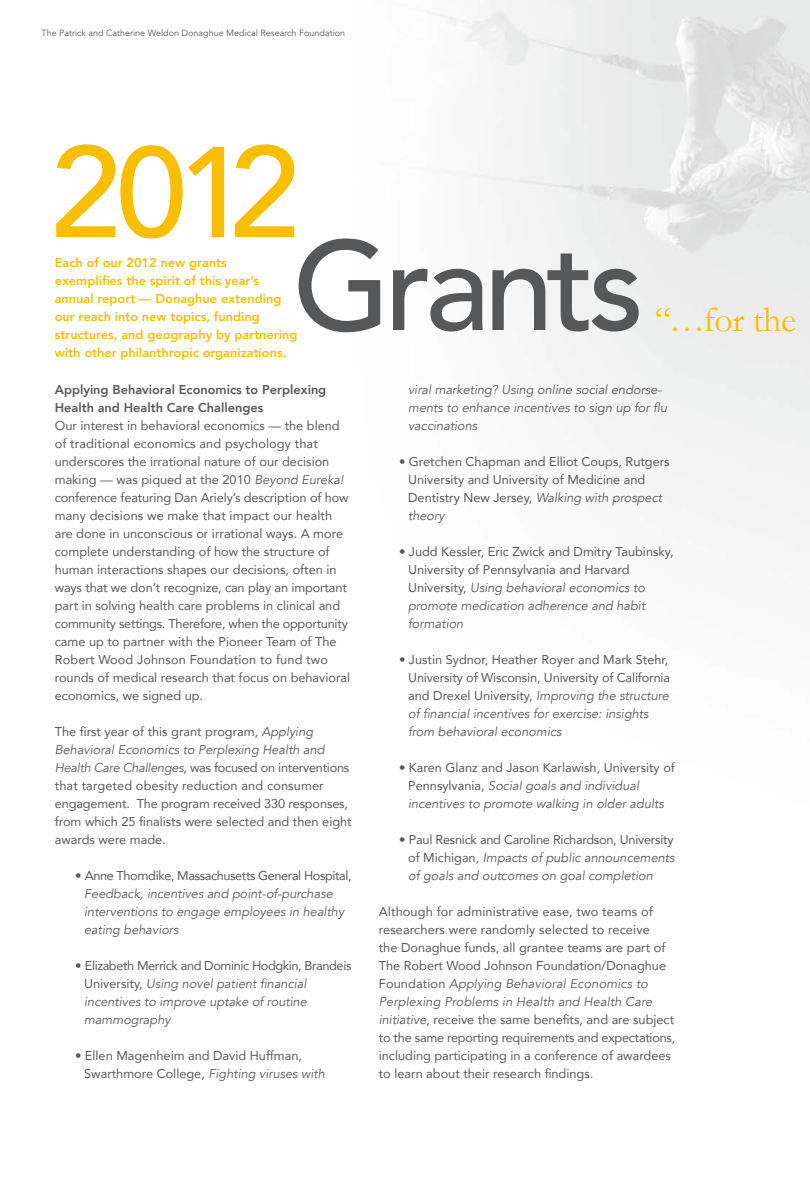
<style>
.page{position:relative;width:810px;height:1188px;background:#fff}
.page>*{position:absolute;margin:0;border:0;box-sizing:border-box;transform-origin:0 0}
.t1{font:500 127.5px "Avenir";color:#f9be00}
.t2{font:500 126px "Avenir";letter-spacing:-.05em;color:#555759}
.t3{font:36px "Garamond";letter-spacing:-.01em;color:#f9be00}
.t4{font:12.75px/18px "Avenir";color:#555759}
.t5{font:italic 12.75px/18px "Avenir";color:#555759}
.t6{font:800 12.75px/18px "Avenir";color:#f9be00}
.t7{font:800 12.75px/18px "Avenir";color:#555759}
.t8{font:12.75px "Avenir";letter-spacing:-.03em;color:#555759}
.t9{font:9px "Avenir";color:#555759}
.s1{font-style:italic}
.s2{font-style:normal}
</style>
<div class="page">
<p class="t9" style="left:42px;top:28px;width:305px">The Patrick and Catherine Weldon Donaghue Medical Research Foundation</p>
<h1 class="t1" style="left:50px;top:82px;width:251px">2012</h1>
<h2 class="t2" style="left:293px;top:177px;width:353px">Grants</h2>
<p class="t6" style="left:55px;top:253px;width:244px">Each of our 2012 new grants exemplifies the spirit of this year’s annual report — Donaghue extending our reach into new topics, funding structures, and geography by partnering with other philanthropic organizations.</p>
<h3 class="t3" style="left:655px;top:298px;width:143px">“…for the</h3>
<p class="t7" style="left:55px;top:380px;width:273px">Applying Behavioral Economics to Perplexing<br>Health and Health Care Challenges</p>
<p class="t4" style="left:55px;top:416px;width:297px">Our interest in behavioral economics — the blend of traditional economics and psychology that underscores the irrational nature of our decision making — was piqued at the 2010 <span class="s1">Beyond Eureka! </span>conference featuring Dan Ariely’s description of how many decisions we make that impact our health are done in unconscious or irrational ways. A more complete understanding of how the structure of human interactions shapes our decisions, often in ways that we don’t recognize, can play an important part in solving health care problems in clinical and community settings. Therefore, when the opportunity came up to partner with the Pioneer Team of The Robert Wood Johnson Foundation to fund two rounds of medical research that focus on behavioral economics, we signed up.</p>
<p class="t4" style="left:55px;top:722px;width:298px">The first year of this grant program, <span class="s1">Applying Behavioral Economics to Perplexing Health and Health Care Challenges</span>, was focused on interventions that targeted obesity reduction and consumer engagement. The program received 330 responses, from which 25 finalists were selected and then eight awards were made.</p>
<p class="t8" style="left:75px;top:865px;width:278px">• Anne Thorndike, Massachusetts General Hospital,</p>
<p class="t5" style="left:84px;top:885px;width:261px">Feedback, incentives and point-of-purchase interventions to engage employees in healthy eating behaviors</p>
<p class="t5" style="left:84px;top:957px;width:269px;text-indent:-9px"><span class="s2">• Elizabeth Merrick and Dominic Hodgkin, Brandeis University,</span> Using novel patient financial incentives to improve uptake of routine mammography</p>
<p class="t4" style="left:84px;top:1046px;width:242px;text-indent:-9px">• Ellen Magenheim and David Huffman,<br>Swarthmore College, <span class="s1">Fighting viruses with</span></p>
<p class="t5" style="left:408px;top:381px;width:261px">viral marketing? Using online social endorse&shy;ments to enhance incentives to sign up for flu vaccinations</p>
<p class="t4" style="left:408px;top:452px;width:263px;text-indent:-9px">• Gretchen Chapman and Elliot Coups, Rutgers University and University of Medicine and Dentistry New Jersey, <span class="s1">Walking with prospect theory</span></p>
<p class="t4" style="left:408px;top:542px;width:267px;text-indent:-9px">• Judd Kessler, Eric Zwick and Dmitry Taubinsky, University of Pennsylvania and Harvard University, <span class="s1">Using behavioral economics to promote medication adherence and habit formation</span></p>
<p class="t4" style="left:408px;top:650px;width:263px;text-indent:-9px">• Justin Sydnor, Heather Royer and Mark Stehr, University of Wisconsin, University of California and Drexel University, <span class="s1">Improving the structure of financial incentives for exercise: insights from behavioral economics</span></p>
<p class="t5" style="left:408px;top:759px;width:268px;text-indent:-9px"><span class="s2">• Karen Glanz and Jason Karlawish, University of<br>Pennsylvania,</span> Social goals and individual incentives to promote walking in older adults</p>
<p class="t5" style="left:408px;top:831px;width:268px;text-align:justify;text-indent:-9px"><span class="s2">• Paul Resnick and Caroline Richardson, University of Michigan,</span> Impacts of public announcements of goals and outcomes on goal completion</p>
<p class="t4" style="left:379px;top:902px;width:298px">Although for administrative ease, two teams of researchers were randomly selected to receive<br>the Donaghue funds, all grantee teams are part of The Robert Wood Johnson Foundation/Donaghue Foundation <span class="s1">Applying Behavioral Economics to Perplexing Problems in Health and Health Care initiative</span>, receive the same benefits, and are subject to the same reporting requirements and expectations, including participating in a conference of awardees to learn about their research findings.</p>
</div>
